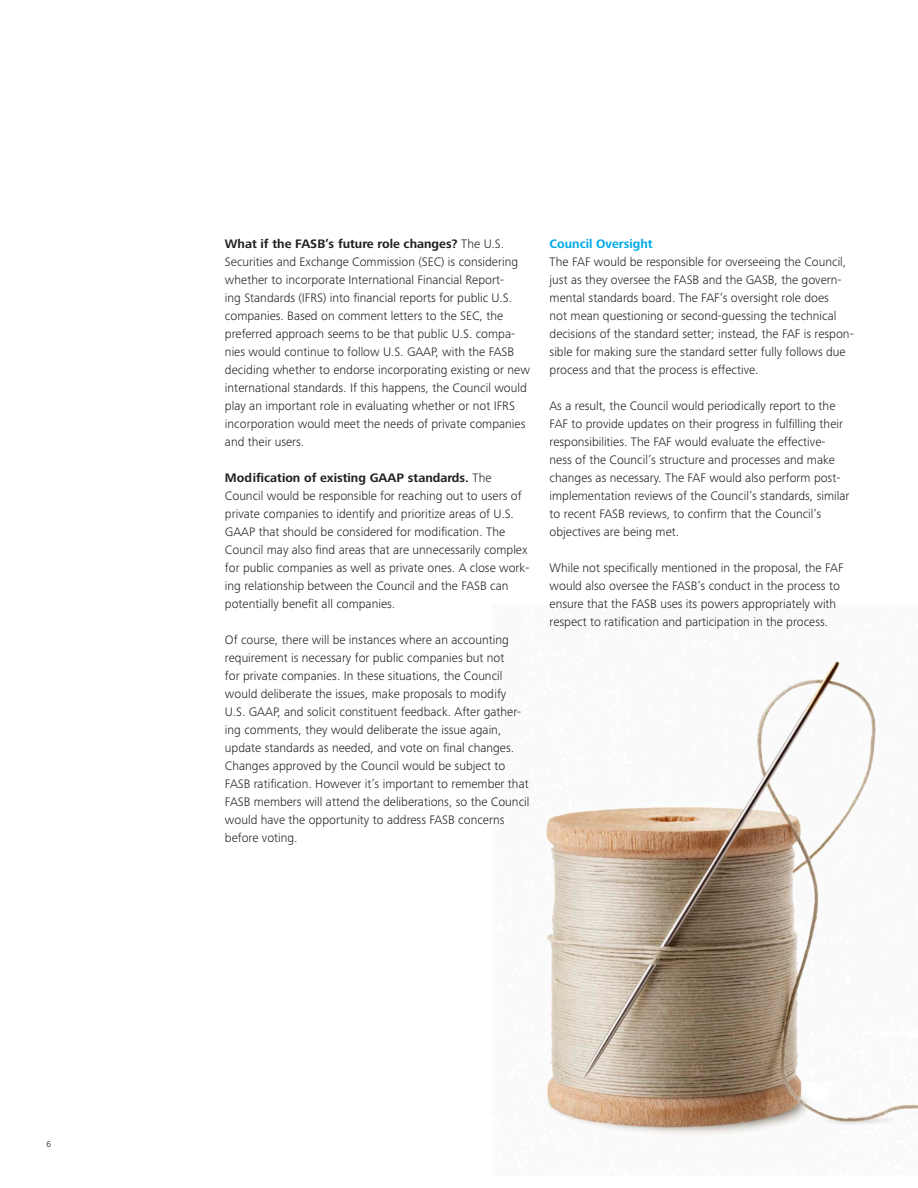
<style>
.page{position:relative;width:918px;height:1188px;background:#fff}
.page>*{position:absolute;margin:0;border:0;box-sizing:border-box;transform-origin:0 0}
.Greenhead{font:300 12.75px/18px "Frutiger Next Pro";color:#231f20}
.Greenhead-2{font:700 12.75px "Frutiger Next Pro";color:#00abe7}
.t1{font:300 9px "Frutiger Next Pro";color:#231f20}
.s1{font-weight:700}
</style>
<div class="page">
<img style="left:546px;top:661px;width:372px;height:473px">
<p class="t1" style="left:46px;top:1139px;width:6px">6</p>
<p class="Greenhead" style="left:225px;top:235px;width:306px"><span class="s1">What if the FASB’s future role changes?</span> The U.S.<br>Securities and Exchange Commission (SEC) is considering whether to incorporate International Financial Report-<br>ing Standards (IFRS) into financial reports for public U.S. companies. Based on comment letters to the SEC, the preferred approach seems to be that public U.S. compa&shy;nies would continue to follow U.S. GAAP, with the FASB deciding whether to endorse incorporating existing or new international standards. If this happens, the Council would play an important role in evaluating whether or not IFRS incorporation would meet the needs of private companies and their users.</p>
<p class="Greenhead" style="left:225px;top:469px;width:306px"><span class="s1">Modification of existing GAAP standards.</span> The Council would be responsible for reaching out to users of private companies to identify and prioritize areas of U.S.<br>GAAP that should be considered for modification. The Council may also find areas that are unnecessarily complex for public companies as well as private ones. A close work&shy;ing relationship between the Council and the FASB can potentially benefit all companies.</p>
<p class="Greenhead" style="left:225px;top:631px;width:306px">Of course, there will be instances where an accounting requirement is necessary for public companies but not<br>for private companies. In these situations, the Council would deliberate the issues, make proposals to modify U.S. GAAP, and solicit constituent feedback. After gather&shy;ing comments, they would deliberate the issue again, update standards as needed, and vote on final changes.<br>Changes approved by the Council would be subject to FASB ratification. However it’s important to remember that FASB members will attend the deliberations, so the Council would have the opportunity to address FASB concerns before voting.</p>
<p class="Greenhead-2" style="left:550px;top:236px;width:105px">Council Oversight</p>
<p class="Greenhead" style="left:550px;top:252px;width:306px">The FAF would be responsible for overseeing the Council, just as they oversee the FASB and the GASB, the govern&shy;mental standards board. The FAF’s oversight role does<br>not mean questioning or second-guessing the technical decisions of the standard setter; instead, the FAF is respon&shy;sible for making sure the standard setter fully follows due process and that the process is effective.</p>
<p class="Greenhead" style="left:550px;top:396px;width:301px">As a result, the Council would periodically report to the FAF to provide updates on their progress in fulfilling their responsibilities. The FAF would evaluate the effective&shy;ness of the Council’s structure and processes and make changes as necessary. The FAF would also perform post&shy;implementation reviews of the Council’s standards, similar to recent FASB reviews, to confirm that the Council’s objectives are being met.</p>
<p class="Greenhead" style="left:550px;top:558px;width:296px">While not specifically mentioned in the proposal, the FAF would also oversee the FASB’s conduct in the process to ensure that the FASB uses its powers appropriately with respect to ratification and participation in the process.</p>
</div>
